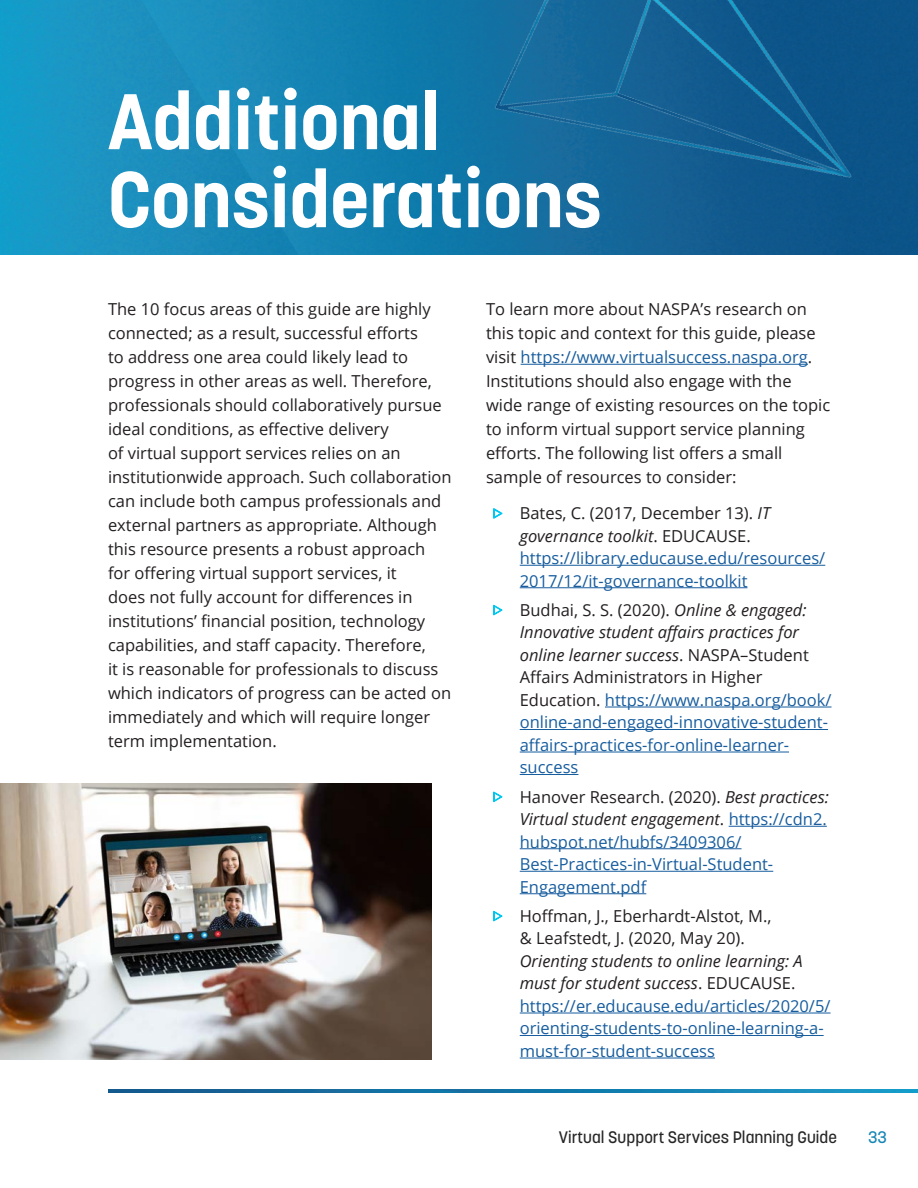
<style>
.page{position:relative;width:918px;height:1188px;background:#fff}
.page>*{position:absolute;margin:0;border:0;box-sizing:border-box;transform-origin:0 0}
.Head_1{font:700 78px/78px "Korolev";color:#fff}
.Body{font:16.5px/24px "Open Sans";color:#231f20}
.t1{font:16.5px/22.5px "Open Sans";color:#175d9e}
.t2{font:500 16.5px "Korolev";color:#262626}
.t3{font:500 16.5px "Korolev";color:#1686b7}
.s1{color:#175d9e}
.s2{color:#231f20}
.s3{font-style:italic;color:#231f20}
</style>
<div class="page">
<img style="left:0;top:0;width:472px;height:255px">
<img style="left:0;top:783px;width:432px;height:277px">
<img style="left:472px;top:0;width:446px;height:255px">
<img style="left:108px;top:1090px;width:810px;height:2px">
<hr style="left:521px;top:364px;width:287px;height:1px;background:#175d9e">
<hr style="left:520px;top:565px;width:305px;height:1px;background:#175d9e">
<hr style="left:520px;top:587px;width:227px;height:1px;background:#175d9e">
<hr style="left:605px;top:707px;width:227px;height:1px;background:#175d9e">
<hr style="left:520px;top:729px;width:308px;height:1px;background:#175d9e">
<hr style="left:520px;top:752px;width:269px;height:1px;background:#175d9e">
<hr style="left:520px;top:774px;width:58px;height:1px;background:#175d9e">
<hr style="left:729px;top:826px;width:98px;height:1px;background:#175d9e">
<hr style="left:520px;top:848px;width:222px;height:1px;background:#175d9e">
<hr style="left:520px;top:871px;width:253px;height:1px;background:#175d9e">
<hr style="left:520px;top:893px;width:126px;height:1px;background:#175d9e">
<hr style="left:520px;top:1013px;width:311px;height:1px;background:#175d9e">
<hr style="left:520px;top:1035px;width:304px;height:1px;background:#175d9e">
<hr style="left:520px;top:1058px;width:195px;height:1px;background:#175d9e">
<p class="Head_1" style="left:108px;top:83px;width:496px">Additional<br>Considerations</p>
<p class="Body" style="left:108px;top:297px;width:345px">The 10 focus areas of this guide are highly connected; as a result, successful efforts<br>to address one area could likely lead to progress in other areas as well. Therefore, professionals should collaboratively pursue ideal conditions, as effective delivery<br>of virtual support services relies on an institutionwide approach. Such collaboration can include both campus professionals and external partners as appropriate. Although this resource presents a robust approach for offering virtual support services, it<br>does not fully account for differences in institutions’ financial position, technology capabilities, and staff capacity. Therefore,<br>it is reasonable for professionals to discuss which indicators of progress can be acted on immediately and which will require longer term implementation.</p>
<p class="Body" style="left:486px;top:297px;width:346px">To learn more about NASPA’s research on this topic and context for this guide, please visit <span class="s1">https://www.virtualsuccess.naspa.org</span>.<br>Institutions should also engage with the wide range of existing resources on the topic to inform virtual support service planning efforts. The following list offers a small sample of resources to consider:</p>
<p class="t1" style="left:520px;top:501px;width:307px"><span class="s2">Bates, C. (2017, December 13).</span> <span class="s3">IT governance toolkit</span><span class="s2">. EDUCAUSE. </span>https://library.educause.edu/resources/ 2017/12/it-governance-toolkit</p>
<p class="t1" style="left:520px;top:598px;width:313px"><span class="s2">Budhai, S. S. (2020).</span> <span class="s3">Online &amp; engaged:<br>Innovative student affairs practices for online learner success</span><span class="s2">. NASPA–Student Affairs Administrators in Higher Education.</span> https://www.naspa.org/book/ online-and-engaged-innovative-student&shy;affairs-practices-for-online-learner&shy;success</p>
<p class="t1" style="left:520px;top:785px;width:311px"><span class="s2">Hanover Research. (2020).</span> <span class="s3">Best practices:<br>Virtual student engagement</span><span class="s2">.</span> https://cdn2. hubspot.net/hubfs/3409306/ Best-Practices-in-Virtual-Student-Engagement.pdf</p>
<p class="t1" style="left:520px;top:904px;width:312px"><span class="s2">Hoffman, J., Eberhardt-Alstot, M.,<br>&amp; Leafstedt, J. (2020, May 20).<br></span><span class="s3">Orienting students to online learning: A must for student success</span><span class="s2">. EDUCAUSE. </span>https://er.educause.edu/articles/2020/5/ orienting-students-to-online-learning-a&shy;must-for-student-success</p>
<p class="t2" style="left:559px;top:1127px;width:280px">Virtual Support Services Planning Guide</p>
<p class="t3" style="left:868px;top:1127px;width:20px">33</p>
</div>
